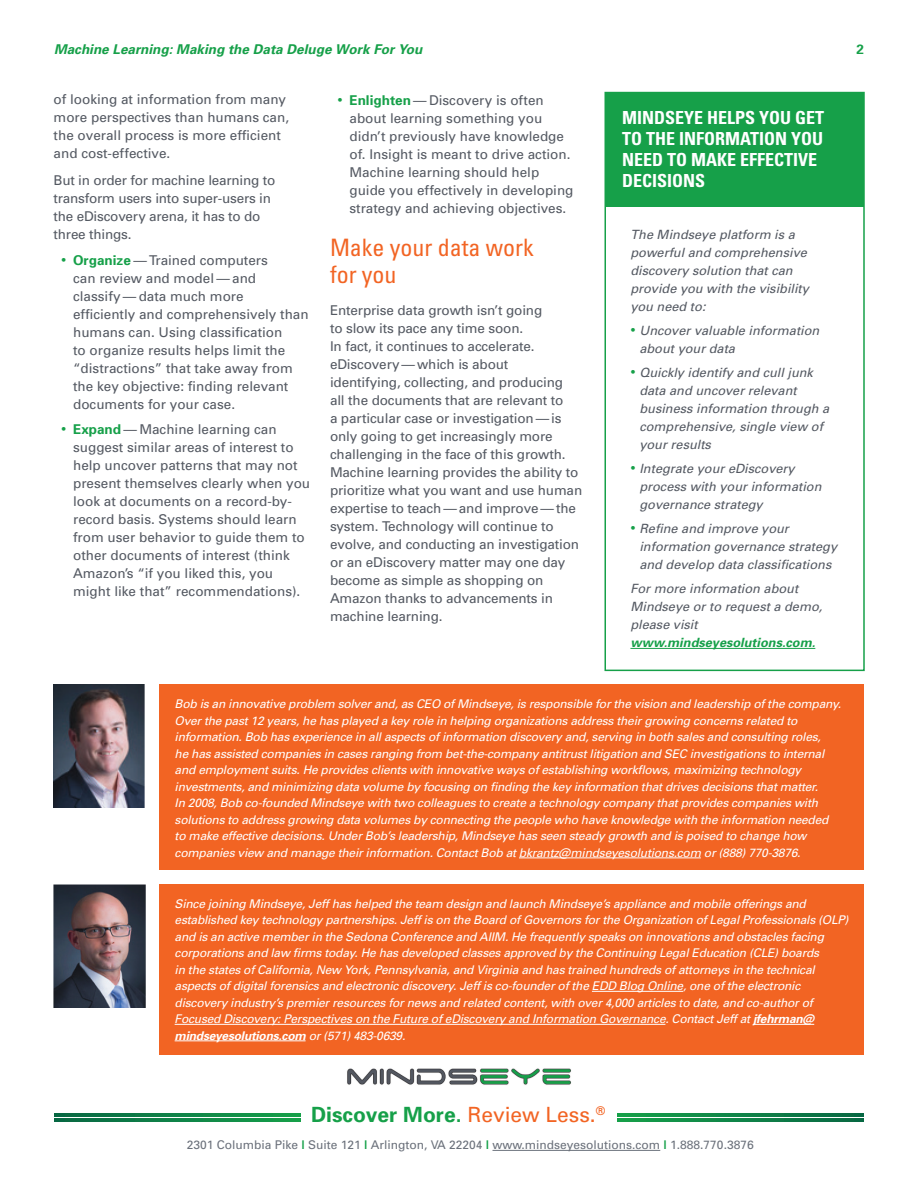
<style>
.page{position:relative;width:918px;height:1188px;background:#fff}
.page>*{position:absolute;margin:0;border:0;box-sizing:border-box;transform-origin:0 0}
.t1{font:condensed 24px/27px "Univers";color:#f26423}
.t2{font:700 21px "Univers";color:#16a049}
.t3{font:700 condensed 18px "Univers";color:#fff}
.t4{font:13.5px/18px "Univers";color:#545962}
.t5{font:italic 700 13.5px "Univers";color:#16a049}
.t6{font:700 13.5px "Univers";color:#16a049}
.t7{font:italic 12.75px/18px "Univers";color:#545962}
.t8{font:italic 700 12.75px "Univers";color:#16a049}
.t9{font:italic 12px/16.5px "Univers";letter-spacing:-.02em;color:#fff}
.t10{font:12px "Univers";color:#6b717b}
.s1{font-size:15px;color:#16a049}
.s2{font-weight:700;color:#16a049}
.s3{font-style:normal;font-size:15px;color:#16a049}
.s4{font-weight:700}
.s5{font-weight:400;color:#f26423}
</style>
<div class="page">
<hr style="left:493px;top:1150px;width:167px;height:1px;background:#6b717b">
<img style="left:347px;top:1068px;width:224px;height:17px">
<svg style="left:54px;top:1118px;width:247px;height:3px"></svg>
<svg style="left:54px;top:1113px;width:247px;height:3px"></svg>
<svg style="left:617px;top:1113px;width:247px;height:3px"></svg>
<svg style="left:617px;top:1118px;width:247px;height:3px"></svg>
<div style="left:605px;top:92px;width:259px;height:115px;background:#16a049"></div>
<hr style="left:630px;top:648px;width:185px;height:1px;background:#16a049">
<div style="left:604px;top:92px;width:261px;height:579px;border:2px solid #16a049"></div>
<div style="left:160px;top:884px;width:704px;height:170px;background:#f26423"></div>
<div style="left:160px;top:685px;width:704px;height:185px;background:#f26423"></div>
<hr style="left:592px;top:991px;width:91px;height:1px;background:#fff">
<hr style="left:175px;top:1024px;width:490px;height:1px;background:#fff">
<hr style="left:753px;top:1024px;width:61px;height:1px;background:#fff">
<hr style="left:175px;top:1041px;width:131px;height:1px;background:#fff">
<hr style="left:519px;top:858px;width:182px;height:1px;background:#fff">
<img style="left:53px;top:884px;width:92px;height:123px">
<img style="left:53px;top:685px;width:92px;height:123px">
<p class="t5" style="left:54px;top:41px;width:370px">Machine Learning: Making the Data Deluge Work For You</p>
<p class="t6" style="left:856px;top:41px;width:9px">2</p>
<p class="t4" style="left:54px;top:90px;width:237px">of looking at information from many more perspectives than humans can, the overall process is more efficient and cost-effective.</p>
<p class="t4" style="left:54px;top:171px;width:223px">But in order for machine learning to transform users into super-users in the eDiscovery arena, it has to do three things.</p>
<p class="t4" style="left:73px;top:251px;width:237px;text-indent:-12px"><span class="s1">•</span> <span class="s2">Organize</span> — Trained computers<br>can review and model — and<br>classify — data much more efficiently and comprehensively than humans can. Using classification<br>to organize results helps limit the “distractions” that take away from the key objective: finding relevant documents for your case.</p>
<p class="t4" style="left:73px;top:420px;width:239px;text-indent:-12px"><span class="s1">•</span> <span class="s2">Expand</span> — Machine learning can suggest similar areas of interest to help uncover patterns that may not present themselves clearly when you look at documents on a record-by&shy;record basis. Systems should learn from user behavior to guide them to other documents of interest (think Amazon’s “if you liked this, you might like that” recommendations).</p>
<p class="t4" style="left:350px;top:91px;width:226px;text-indent:-12px"><span class="s1">•</span> <span class="s2">Enlighten</span> — Discovery is often about learning something you didn’t previously have knowledge of. Insight is meant to drive action.<br>Machine learning should help guide you effectively in developing strategy and achieving objectives.</p>
<h1 class="t1" style="left:330px;top:233px;width:205px">Make your data work for you</h1>
<p class="t4" style="left:330px;top:301px;width:254px">Enterprise data growth isn’t going<br>to slow its pace any time soon.<br>In fact, it continues to accelerate. eDiscovery — which is about identifying, collecting, and producing<br>all the documents that are relevant to<br>a particular case or investigation — is only going to get increasingly more challenging in the face of this growth.<br>Machine learning provides the ability to prioritize what you want and use human expertise to teach — and improve — the system. Technology will continue to evolve, and conducting an investigation or an eDiscovery matter may one day become as simple as shopping on Amazon thanks to advancements in machine learning.</p>
<h3 class="t3" style="left:622px;top:107px;width:43px">MINDSEYE</h3>
<h3 class="t3" style="left:707px;top:107px;width:118px">HELPS YOU GET</h3>
<h3 class="t3" style="left:622px;top:128px;width:86px">TO THE INFORM</h3>
<h3 class="t3" style="left:740px;top:128px;width:72px">ATIO N YOU</h3>
<h3 class="t3" style="left:622px;top:149px;width:11px">NEED</h3>
<h3 class="t3" style="left:667px;top:149px;width:92px">TO MAKE EFFEC</h3>
<h3 class="t3" style="left:784px;top:149px;width:18px">TIVE</h3>
<h3 class="t3" style="left:622px;top:170px;width:20px">DECISIO</h3>
<h3 class="t3" style="left:683px;top:170px;width:22px">NS</h3>
<p class="t7" style="left:630px;top:225px;width:180px">The Mindseye platform is a powerful and comprehensive discovery solution that can provide you with the visibility you need to:</p>
<p class="t7" style="left:639px;top:321px;width:181px;text-indent:-9px"><span class="s3">•</span> Uncover valuable information about your data</p>
<p class="t7" style="left:639px;top:363px;width:191px;text-indent:-9px"><span class="s3">•</span> Quickly identify and cull junk data and uncover relevant business information through a comprehensive, single view of your results</p>
<p class="t7" style="left:639px;top:459px;width:184px;text-indent:-9px"><span class="s3">•</span> Integrate your eDiscovery process with your information governance strategy</p>
<p class="t7" style="left:639px;top:519px;width:199px;text-indent:-9px"><span class="s3">•</span> Refine and improve your information governance strategy and develop data classifications</p>
<p class="t7" style="left:630px;top:579px;width:193px">For more information about<br>Mindseye or to request a demo, please visit</p>
<p class="t8" style="left:630px;top:634px;width:186px">www.mindseyesolutions.com.</p>
<p class="t9" style="left:175px;top:696px;width:668px">Bob is an innovative problem solver and, as CEO of Mindseye, is responsible for the vision and leadership of the company.<br>Over the past 12 years, he has played a key role in helping organizations address their growing concerns related to information. Bob has experience in all aspects of information discovery and, serving in both sales and consulting roles,<br>he has assisted companies in cases ranging from bet-the-company antitrust litigation and SEC investigations to internal and employment suits. He provides clients with innovative ways of establishing workflows, maximizing technology investments, and minimizing data volume by focusing on finding the key information that drives decisions that matter.<br>In 2008, Bob co-founded Mindseye with two colleagues to create a technology company that provides companies with solutions to address growing data volumes by connecting the people who have knowledge with the information needed to make effective decisions. Under Bob’s leadership, Mindseye has seen steady growth and is poised to change how companies view and manage their information. Contact Bob at bkrantz@mindseyesolutions.com or (888) 770-3876.</p>
<p class="t9" style="left:175px;top:895px;width:675px">Since joining Mindseye, Jeff has helped the team design and launch Mindseye’s appliance and mobile offerings and established key technology partnerships. Jeff is on the Board of Governors for the Organization of Legal Professionals (OLP) and is an active member in the Sedona Conference and AIIM. He frequently speaks on innovations and obstacles facing corporations and law firms today. He has developed classes approved by the Continuing Legal Education (CLE) boards<br>in the states of California, New York, Pennsylvania, and Virginia and has trained hundreds of attorneys in the technical aspects of digital forensics and electronic discovery. Jeff is co-founder of the EDD Blog Online, one of the electronic discovery industry’s premier resources for news and related content, with over 4,000 articles to date, and co-author of Focused Discovery: Perspectives on the Future of eDiscovery and Information Governance. Contact Jeff at <span class="s4">jfehrman@ mindseyesolutions.com</span> or (571) 483-0639.</p>
<h2 class="t2" style="left:311px;top:1101px;width:296px">Discover More. <span class="s5">Review Less.</span><sup>®</sup></h2>
<p class="t10" style="left:187px;top:1138px;width:568px">2301 Columbia Pike <span class="s2">|</span> Suite 121 <span class="s2">|</span> Arlington, VA 22204 <span class="s2">|</span> www.mindseyesolutions.com <span class="s2">|</span> 1.888.770.3876</p>
</div>
